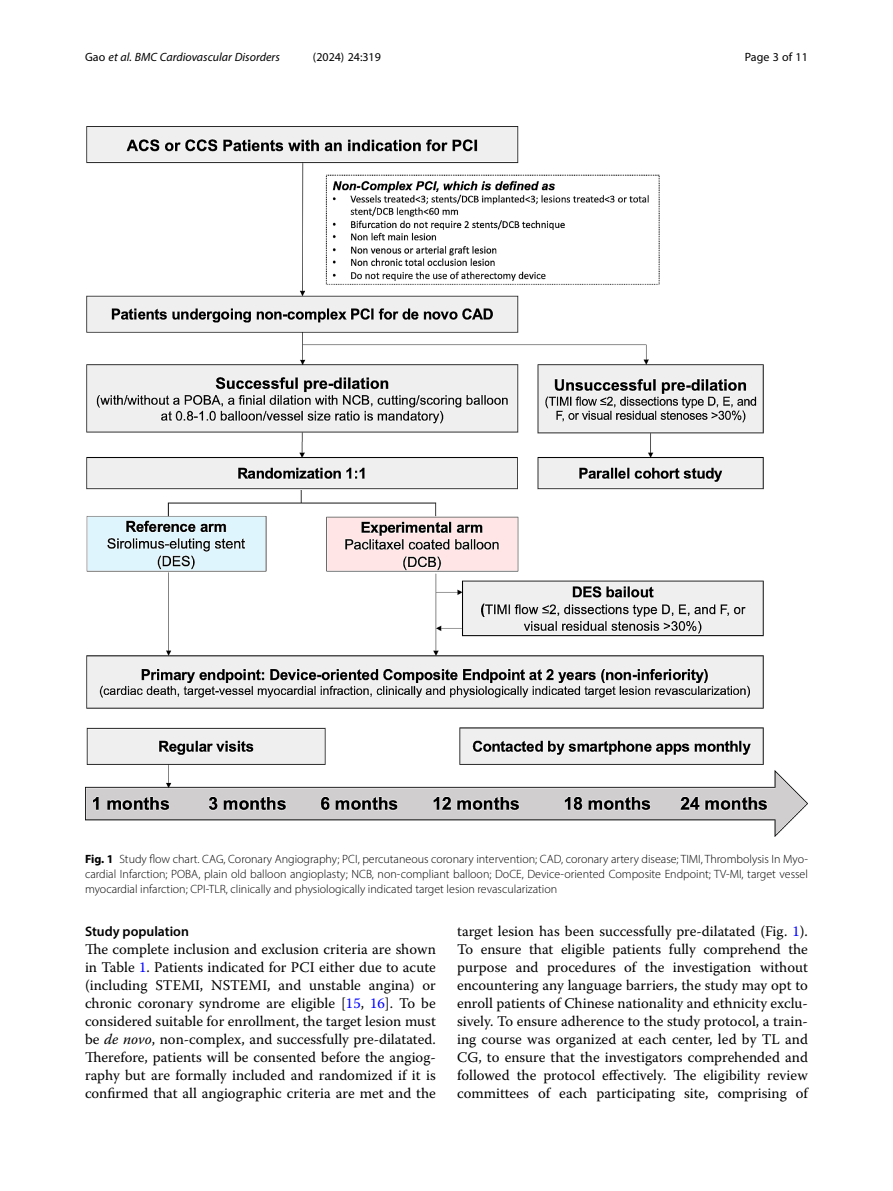
<style>
.page{position:relative;width:893px;height:1191px;background:#fff}
.page>*{position:absolute;margin:0;border:0;box-sizing:border-box;transform-origin:0 0}
.Body_Text{font:14.7px/18px "Warnock Pro";color:#000;text-align:justify}
.Head_2{font:600 13.8px "Myriad Pro";color:#000}
.Figure_Caption{font:300 12px/15px "Myriad Pro";color:#000;text-align:justify}
.t1{font:italic 12px "Myriad Pro";color:#000}
.t2{font:12px "Myriad Pro";color:#000}
.s1{font-style:normal}
.s2{font-weight:700}
.s3{color:#00f}
.s4{font-style:italic}
</style>
<div class="page">
<img style="left:85px;top:126px;width:723px;height:710px">
<p class="t1" style="left:85px;top:50px;width:196px"><span class="s1">Gao</span> et al. BMC Cardiovascular Disorders</p>
<p class="t2" style="left:313px;top:50px;width:70px">(2024) 24:319</p>
<p class="t2" style="left:745px;top:50px;width:65px">Page 3 of 11</p>
<p class="Figure_Caption" style="left:85px;top:851px;width:724px"><span class="s2">Fig. 1</span> Study flow chart. CAG, Coronary Angiography; PCI, percutaneous coronary intervention; CAD, coronary artery disease; TIMI, Thrombolysis In Myo&shy;cardial Infarction; POBA, plain old balloon angioplasty; NCB, non-compliant balloon; DoCE, Device-oriented Composite Endpoint; TV-MI, target vessel myocardial infarction; CPI-TLR, clinically and physiologically indicated target lesion revascularization</p>
<p class="Head_2" style="left:85px;top:923px;width:105px">Study population</p>
<p class="Body_Text" style="left:85px;top:940px;width:352px">The complete inclusion and exclusion criteria are shown in Table <span class="s3">1</span>. Patients indicated for PCI either due to acute (including STEMI, NSTEMI, and unstable angina) or chronic coronary syndrome are eligible [<span class="s3">15</span>, <span class="s3">16</span>]. To be considered suitable for enrollment, the target lesion must be <span class="s4">de novo</span>, non-complex, and successfully pre-dilatated.<br>Therefore, patients will be consented before the angiog&shy;raphy but are formally included and randomized if it is confirmed that all angiographic criteria are met and the</p>
<p class="Body_Text" style="left:457px;top:922px;width:352px">target lesion has been successfully pre-dilatated (Fig. <span class="s3">1</span>).<br>To ensure that eligible patients fully comprehend the purpose and procedures of the investigation without encountering any language barriers, the study may opt to enroll patients of Chinese nationality and ethnicity exclu&shy;sively. To ensure adherence to the study protocol, a train&shy;ing course was organized at each center, led by TL and CG, to ensure that the investigators comprehended and followed the protocol effectively. The eligibility review committees of each participating site, comprising of</p>
</div>
